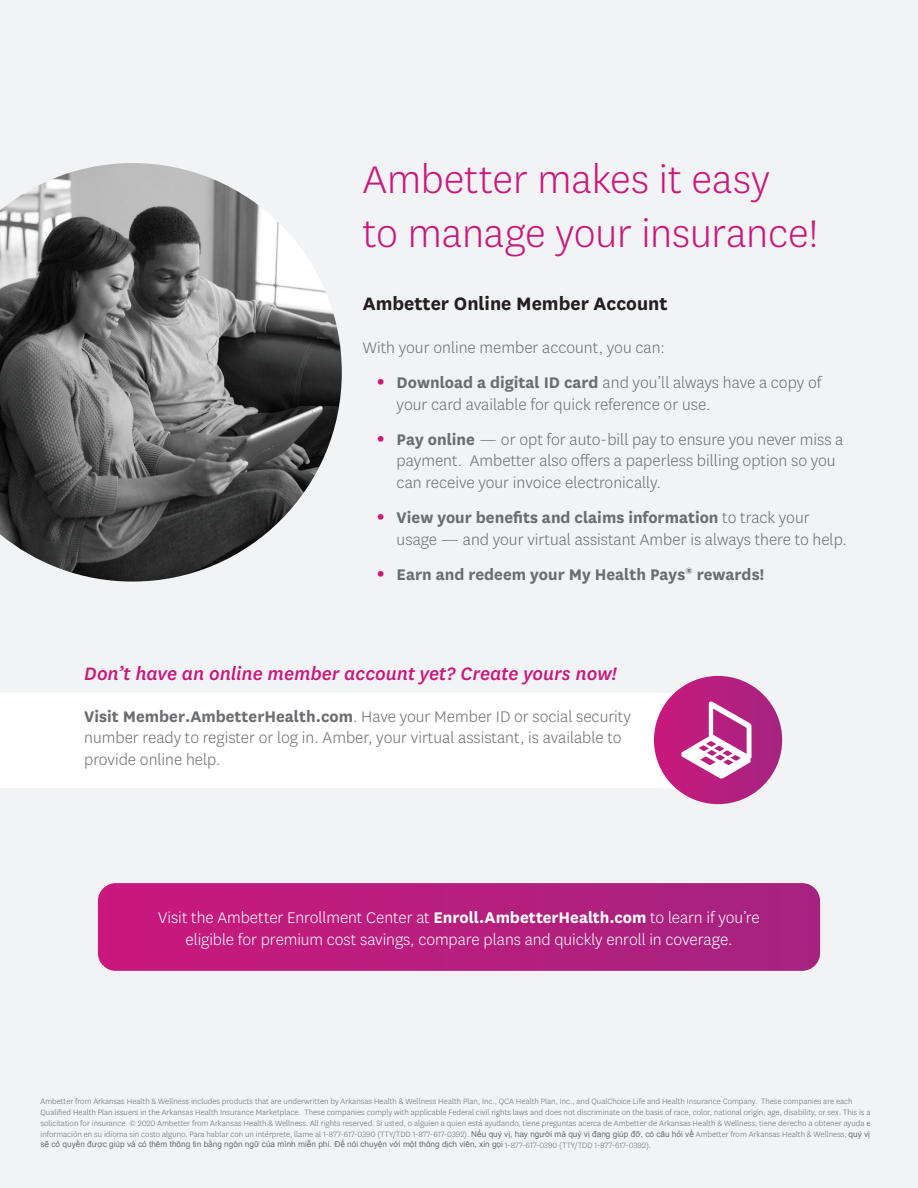
<style>
.page{position:relative;width:918px;height:1188px;background:#f2f3f4}
.page>*{position:absolute;margin:0;border:0;box-sizing:border-box;transform-origin:0 0}
.t1{font:300 45px/54px "Centene Sans";letter-spacing:-.005em;color:#ca187d}
.t2{font:700 24px "Centene Sans";color:#ca187d}
.t3{font:italic 500 21px "Centene Sans";color:#ca187d}
.t4{font:700 21px "Centene Sans";color:#231f20}
.t5{font:300 18px/21.6px "Centene Sans";color:#6c6d70}
.t6{font:300 18px/21.6px "Centene Sans";letter-spacing:-.005em;color:#fff;text-align:center}
.t7{font:700 18px "Centene Sans";color:#6c6d70}
.t8{font:300 9px/10.8px "Centene Sans";color:#6c6d70}
.t9{font:8.25px "Arial";color:#6c6d70}
.s1{font-weight:700;font-size:24px;color:#ca187d}
.s2{font-weight:700}
.s3{font-family:"Arial";font-weight:400;font-size:8.25px}
.s4{font-family:"Centene Sans";font-weight:300;font-size:9px}
</style>
<div class="page">
<img style="left:0;top:163px;width:342px;height:419px">
<svg style="left:98px;top:883px;width:722px;height:88px;background:#b71f7e"></svg>
<div style="left:0;top:693px;width:725px;height:94px;background:#fff"></div>
<div style="left:654px;top:676px;width:128px;height:128px;background:linear-gradient(to right,#ca1a7e,#a5247f);border-radius:64px"></div>
<svg style="left:681px;top:701px;width:71px;height:78px"></svg>
<h2 class="t1" style="left:363px;top:151px;width:457px">Ambetter makes it easy<br>to manage your insurance!</h2>
<h3 class="t4" style="left:363px;top:288px;width:306px">Ambetter Online Member Account</h3>
<p class="t5" style="left:363px;top:336px;width:304px">With your online member account, you can:</p>
<p class="t5" style="left:397px;top:371px;width:426px;text-indent:-20px"><span class="s1">•</span> <span class="s2">Download a digital ID card</span> and you’ll always have a copy of your card available for quick reference or use.</p>
<p class="t5" style="left:397px;top:428px;width:448px"><span class="s2">Pay online</span> — or opt for auto-bill pay to ensure you never miss a payment. Ambetter also offers a paperless billing option so you can receive your invoice electronically.</p>
<p class="t5" style="left:397px;top:506px;width:452px"><span class="s2">View your benefits and claims information</span> to track your usage — and your virtual assistant Amber is always there to help.</p>
<p class="t7" style="left:397px;top:561px;width:369px">Earn and redeem your My Health Pays<sup>®</sup> rewards!</p>
<h2 class="t2" style="left:376px;top:420px;width:10px">•</h2>
<h2 class="t2" style="left:376px;top:499px;width:10px">•</h2>
<h2 class="t2" style="left:376px;top:555px;width:10px">•</h2>
<h4 class="t3" style="left:84px;top:660px;width:534px">Don’t have an online member account yet? Create yours now!</h4>
<p class="t5" style="left:84px;top:705px;width:548px"><span class="s2">Visit Member.AmbetterHealth.com</span>. Have your Member ID or social security number ready to register or log in. Amber, your virtual assistant, is available to provide online help.</p>
<p class="t6" style="left:158px;top:906px;width:603px">Visit the Ambetter Enrollment Center at <span class="s2">Enroll.AmbetterHealth.com</span> to learn if you’re eligible for premium cost savings, compare plans and quickly enroll in coverage.</p>
<p class="t8" style="left:40px;top:1096px;width:831px">Ambetter from Arkansas Health &amp; Wellness includes products that are underwritten by Arkansas Health &amp; Wellness Health Plan, Inc., QCA Health Plan, Inc., and QualChoice Life and Health Insurance Company. These companies are each Qualified Health Plan issuers in the Arkansas Health Insurance Marketplace. These companies comply with applicable Federal civil rights laws and does not discriminate on the basis of race, color, national origin, age, disability, or sex. This is a solicitation for insurance. © 2020 Ambetter from Arkansas Health &amp; Wellness. All rights reserved. Si usted, o alguien a quien está ayudando, tiene preguntas acerca de Ambetter de Arkansas Health &amp; Wellness, tiene derecho a obtener ayuda e información en su idioma sin costo alguno. Para hablar con un intérprete, llame al 1-877-617-0390 (TTY/TDD 1-877-617-0392). <span class="s3">Nếu quý vị, hay người mà quý vị đang giúp đỡ, có câu hỏi về</span> Ambetter from Arkansas Health &amp; Wellness, <span class="s3">quý vị</span></p>
<p class="t9" style="left:40px;top:1139px;width:612px">sẽ có quyền được giúp và có thêm thông tin bằng ngôn ngữ của mình miễn phí. Để nói chuyện với một thông dịch viên, xin gọi <span class="s4">1-877-617-0390 (TTY/TDD 1-877-617-0392).</span></p>
</div>
